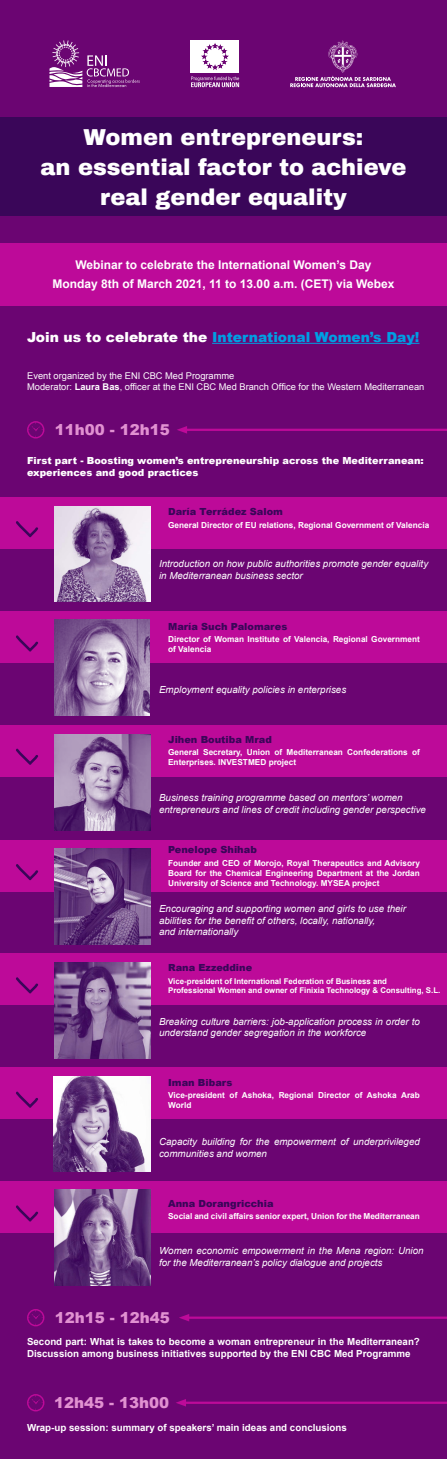
<style>
.page{position:relative;width:447px;height:1459px;background:#fff}
.page>*{position:absolute;margin:0;border:0;box-sizing:border-box;transform-origin:0 0}
.t1{font:900 22.5px/30px "Archivo";color:#fff;text-align:center}
.t2{font:900 15px "Arial";color:#e191d1}
.t3{font:900 13.88px "Arial";color:#009fe3}
.t4{font:700 12px/18.8px "Arial";color:#fff;text-align:center}
.t5{font:italic 9.75px/11.7px "Arial";color:#fff}
.t6{font:700 9.75px/11.7px "Arial";color:#fff}
.t7{font:900 9.75px "Arial";color:#3a0659}
.t8{font:900 9.75px/11.7px "Arial";color:#fff}
.t9{font:9.3px/11.2px "Arial";color:#fff}
.t10{font:700 8.25px/9.9px "Arial";color:#fff}
.t11{font:700 7.88px/9.4px "Arial";color:#fff}
.s1{color:#fff}
.s2{font-weight:700}
</style>
<div class="page">
<div style="left:0;top:0;width:446px;height:1458px;background:#6b0572"></div>
<div style="left:0;top:1181px;width:446px;height:52px;background:#bd0a99"></div>
<svg style="left:16px;top:1205px;width:22px;height:17px"></svg>
<div style="left:0;top:1067px;width:446px;height:52px;background:#bd0a99"></div>
<svg style="left:16px;top:1091px;width:22px;height:17px"></svg>
<div style="left:0;top:953px;width:446px;height:52px;background:#bd0a99"></div>
<svg style="left:16px;top:977px;width:22px;height:17px"></svg>
<div style="left:0;top:840px;width:446px;height:51px;background:#bd0a99"></div>
<svg style="left:16px;top:864px;width:23px;height:16px"></svg>
<div style="left:0;top:724px;width:446px;height:52px;background:#bd0a99"></div>
<svg style="left:16px;top:748px;width:22px;height:17px"></svg>
<div style="left:0;top:611px;width:446px;height:52px;background:#bd0a99"></div>
<svg style="left:16px;top:635px;width:22px;height:17px"></svg>
<div style="left:0;top:497px;width:446px;height:52px;background:#bd0a99"></div>
<img style="left:54px;top:620px;width:96px;height:96px">
<img style="left:54px;top:734px;width:96px;height:96px">
<img style="left:54px;top:848px;width:96px;height:97px">
<img style="left:54px;top:1076px;width:96px;height:95px">
<hr style="left:212px;top:343px;width:207px;height:1px;background:#009fe3">
<svg style="left:27px;top:421px;width:17px;height:17px"></svg>
<hr style="left:183px;top:429px;width:263px;height:2px;background:#bd0a99">
<svg style="left:177px;top:426px;width:10px;height:7px"></svg>
<svg style="left:27px;top:1309px;width:17px;height:17px"></svg>
<svg style="left:27px;top:1394px;width:17px;height:17px"></svg>
<hr style="left:185px;top:1316px;width:261px;height:2px;background:#bd0a99">
<svg style="left:179px;top:1314px;width:10px;height:7px"></svg>
<hr style="left:182px;top:1401px;width:264px;height:2px;background:#bd0a99">
<svg style="left:176px;top:1399px;width:10px;height:7px"></svg>
<svg style="left:16px;top:521px;width:23px;height:16px"></svg>
<div style="left:0;top:117px;width:446px;height:99px;background:#3a0659"></div>
<div style="left:0;top:243px;width:446px;height:62px;background:#bd0a99"></div>
<svg style="left:49px;top:40px;width:91px;height:47px"></svg>
<div style="left:191px;top:40px;width:48px;height:33px;background:#fff"></div>
<svg style="left:191px;top:76px;width:48px;height:11px"></svg>
<svg style="left:202px;top:44px;width:25px;height:25px"></svg>
<svg style="left:290px;top:40px;width:105px;height:47px"></svg>
<img style="left:54px;top:506px;width:96px;height:96px">
<img style="left:54px;top:962px;width:96px;height:96px">
<img style="left:54px;top:1189px;width:96px;height:96px">
<h1 class="t1" style="left:41px;top:122px;width:367px">Women entrepreneurs:<br>an essential factor to achieve real gender equality</h1>
<p class="t4" style="left:52px;top:256px;width:343px">Webinar to celebrate the International Women’s Day<br>Monday 8th of March 2021, 11 to 13.00 a.m. (CET) via Webex</p>
<h3 class="t3" style="left:27px;top:326px;width:393px"><span class="s1">Join us to celebrate the</span> International Women’s Day!</h3>
<p class="t9" style="left:27px;top:370px;width:398px">Event organized by the ENI CBC Med Programme<br>Moderator: <span class="s2">Laura Bas</span>, officer at the ENI CBC Med Branch Office for the Western Mediterranean</p>
<h2 class="t2" style="left:55px;top:419px;width:117px">11h00 - 12h15</h2>
<p class="t8" style="left:27px;top:454px;width:398px">First part - Boosting women’s entrepreneurship across the Mediterranean: experiences and good practices</p>
<p class="t7" style="left:168px;top:504px;width:116px">Daría Terrádez Salom</p>
<p class="t10" style="left:168px;top:520px;width:262px">General Director of EU relations, Regional Government of Valencia</p>
<p class="t5" style="left:159px;top:558px;width:270px">Introduction on how public authorities promote gender equality in Mediterranean business sector</p>
<p class="t7" style="left:168px;top:619px;width:120px">María Such Palomares</p>
<p class="t10" style="left:168px;top:634px;width:253px">Director of Woman Institute of Valencia, Regional Government of Valencia</p>
<p class="t5" style="left:159px;top:683px;width:188px">Employment equality policies in enterprises</p>
<p class="t7" style="left:168px;top:732px;width:105px">Jihen Boutiba Mrad</p>
<p class="t10" style="left:168px;top:747px;width:253px">General Secretary, Union of Mediterranean Confederations of<br>Enterprises. INVESTMED project</p>
<p class="t5" style="left:159px;top:791px;width:268px">Business training programme based on mentors’ women entrepreneurs and lines of credit including gender perspective</p>
<p class="t7" style="left:168px;top:842px;width:90px">Penelope Shihab</p>
<p class="t10" style="left:168px;top:858px;width:253px;text-align:justify">Founder and CEO of Morojo, Royal Therapeutics and Advisory Board for the Chemical Engineering Department at the Jordan University of Science and Technology. MYSEA project</p>
<p class="t5" style="left:159px;top:902px;width:248px">Encouraging and supporting women and girls to use their abilities for the benefit of others, locally, nationally,<br>and internationally</p>
<p class="t7" style="left:168px;top:960px;width:85px">Rana Ezzeddine</p>
<p class="t11" style="left:168px;top:976px;width:273px">Vice-president of International Federation of Business and<br>Professional Women and owner of Finixia Technology &amp; Consulting, S.L.</p>
<p class="t5" style="left:159px;top:1015px;width:262px">Breaking culture barriers: job-application process in order to understand gender segregation in the workforce</p>
<p class="t7" style="left:168px;top:1075px;width:66px">Iman Bibars</p>
<p class="t10" style="left:168px;top:1090px;width:253px">Vice-president of Ashoka, Regional Director of Ashoka Arab<br>World</p>
<p class="t5" style="left:159px;top:1136px;width:262px">Capacity building for the empowerment of underprivileged communities and women</p>
<p class="t7" style="left:168px;top:1195px;width:107px">Anna Dorangricchia</p>
<p class="t10" style="left:168px;top:1211px;width:253px">Social and civil affairs senior expert, Union for the Mediterranean</p>
<p class="t5" style="left:159px;top:1245px;width:266px">Women economic empowerment in the Mena region: Union for the Mediterranean’s policy dialogue and projects</p>
<h2 class="t2" style="left:55px;top:1306px;width:117px">12h15 - 12h45</h2>
<p class="t6" style="left:27px;top:1335px;width:394px">Second part: What is takes to become a woman entrepreneur in the Mediterranean?<br>Discussion among business initiatives supported by the ENI CBC Med Programme</p>
<h2 class="t2" style="left:54px;top:1391px;width:117px">12h45 - 13h00</h2>
<p class="t6" style="left:27px;top:1421px;width:321px">Wrap-up session: summary of speakers’ main ideas and conclusions</p>
</div>
